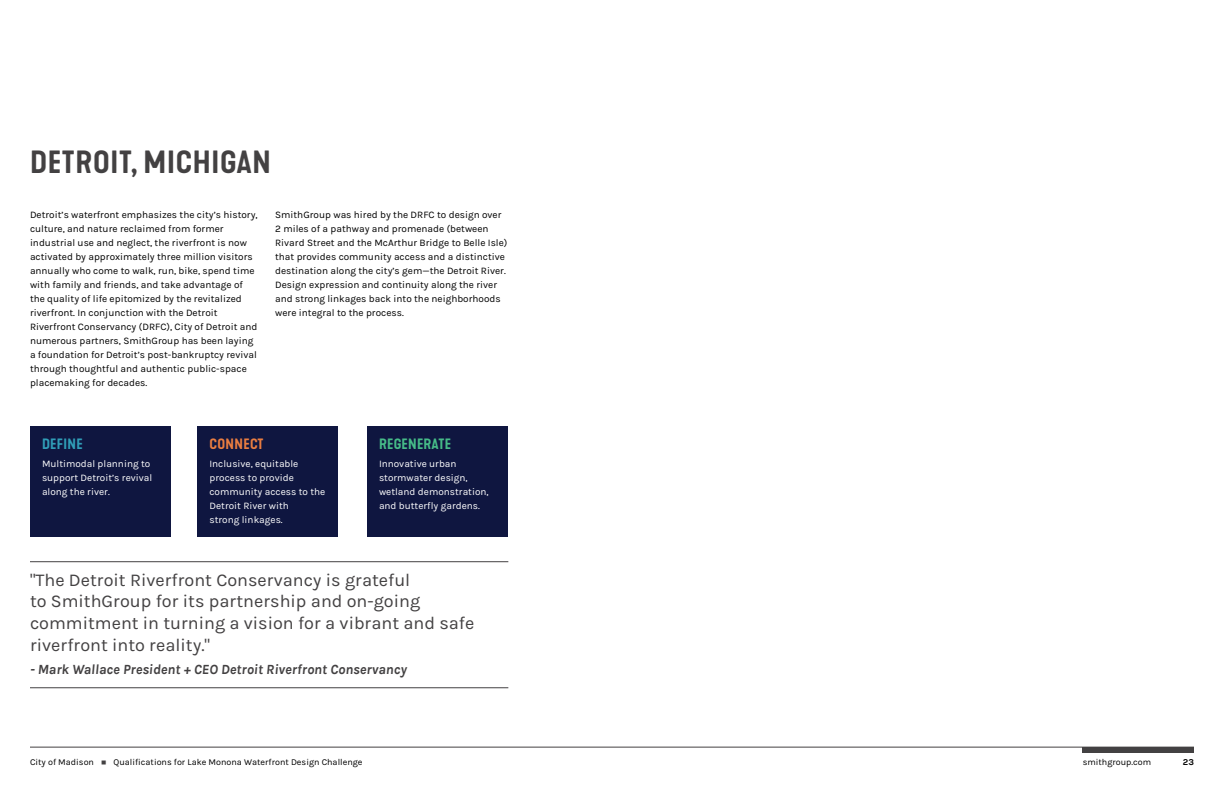
<style>
.page{position:relative;width:1224px;height:792px;background:#fff}
.page>*{position:absolute;margin:0;border:0;box-sizing:border-box;transform-origin:0 0}
.t1{font:600 expanded 30px "Kapra Neue";letter-spacing:.025em;color:#434142}
.t2{font:18px/21.6px "Karla";color:#434142}
.t3{font:italic 700 14px "Karla";color:#434142}
.t4{font:600 expanded 14px "Kapra Neue";letter-spacing:.025em;color:#46bb88}
.t5{font:600 expanded 14px "Kapra Neue";letter-spacing:.025em;color:#e97d41}
.t6{font:600 expanded 14px "Kapra Neue";letter-spacing:.025em;color:#309db7}
.t7{font:10px/14px "Karla";color:#000}
.t8{font:10px/14px "Karla";color:#fff}
.t9{font:9px "Karla";color:#000}
.t10{font:700 9px "Karla";color:#000}
.s1{color:#434142}
</style>
<div class="page">
<hr style="left:30px;top:747px;width:1164px;height:1px;background:#434142">
<div style="left:1083px;top:747px;width:111px;height:6px;background:#434142"></div>
<hr style="left:30px;top:562px;width:478px;height:1px;background:#434142">
<hr style="left:30px;top:688px;width:478px;height:1px;background:#434142">
<div style="left:30px;top:426px;width:141px;height:110px;background:#0f1640"></div>
<div style="left:198px;top:426px;width:140px;height:110px;background:#0f1640"></div>
<div style="left:367px;top:426px;width:141px;height:110px;background:#0f1640"></div>
<h1 class="t1" style="left:30px;top:143px;width:242px">DETROIT, MICHIGAN</h1>
<p class="t7" style="left:30px;top:208px;width:229px">Detroit’s waterfront emphasizes the city’s history, culture, and nature reclaimed from former industrial use and neglect, the riverfront is now activated by approximately three million visitors annually who come to walk, run, bike, spend time with family and friends, and take advantage of the quality of life epitomized by the revitalized riverfront. In conjunction with the Detroit Riverfront Conservancy (DRFC), City of Detroit and numerous partners, SmithGroup has been laying a foundation for Detroit’s post-bankruptcy revival through thoughtful and authentic public-space placemaking for decades.</p>
<p class="t7" style="left:275px;top:208px;width:234px">SmithGroup was hired by the DRFC to design over 2 miles of a pathway and promenade (between Rivard Street and the McArthur Bridge to Belle Isle) that provides community access and a distinctive destination along the city’s gem—the Detroit River.<br>Design expression and continuity along the river and strong linkages back into the neighborhoods were integral to the process.</p>
<h3 class="t6" style="left:42px;top:435px;width:42px">DEFINE</h3>
<p class="t8" style="left:42px;top:457px;width:112px">Multimodal planning to support Detroit’s revival along the river.</p>
<h3 class="t5" style="left:210px;top:435px;width:56px">CONNECT</h3>
<p class="t8" style="left:210px;top:457px;width:117px">Inclusive, equitable process to provide community access to the<br>Detroit River with<br>strong linkages.</p>
<h3 class="t4" style="left:379px;top:435px;width:73px">REGENERATE</h3>
<p class="t8" style="left:379px;top:457px;width:111px">Innovative urban stormwater design, wetland demonstration, and butterfly gardens.</p>
<h2 class="t2" style="left:30px;top:569px;width:446px">"The Detroit Riverfront Conservancy is grateful<br>to SmithGroup for its partnership and on-going commitment in turning a vision for a vibrant and safe riverfront into reality."</h2>
<h3 class="t3" style="left:30px;top:661px;width:378px">- Mark Wallace President + CEO Detroit Riverfront Conservancy</h3>
<p class="t9" style="left:30px;top:757px;width:334px">City of Madison <span class="s1">■</span> Qualifications for Lake Monona Waterfront Design Challenge</p>
<p class="t9" style="left:1083px;top:757px;width:70px">smithgroup.com</p>
<p class="t10" style="left:1183px;top:757px;width:13px">23</p>
</div>
